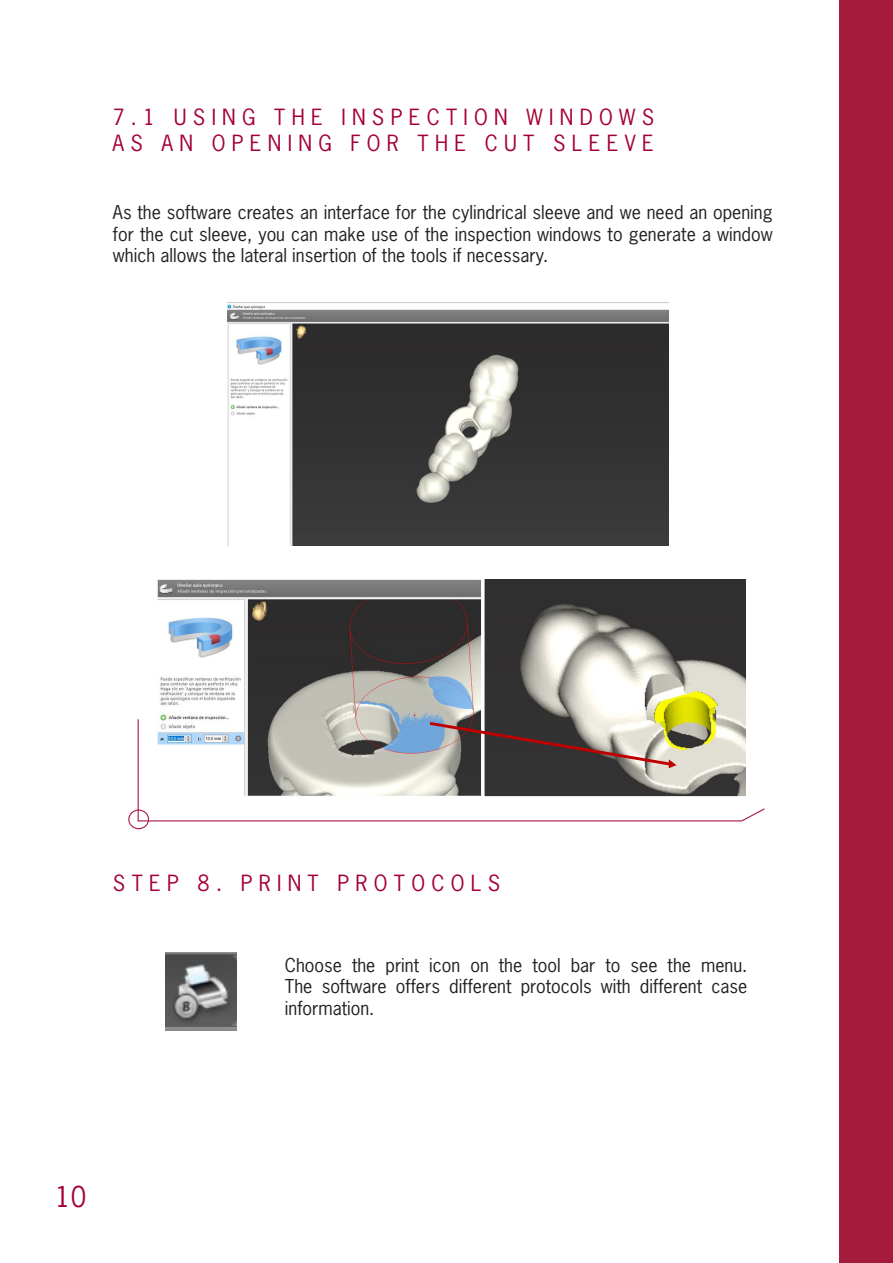
<style>
.page{position:relative;width:893px;height:1263px;background:#fff}
.page>*{position:absolute;margin:0;border:0;box-sizing:border-box;transform-origin:0 0}
.t1{font:27px "News Gothic Std";color:#a40133}
.t2{font:21px/25.2px "News Gothic Std";letter-spacing:.3em;color:#a40133}
.t3{font:18px/21.6px "News Gothic Std";color:#231f20;text-align:justify}
</style>
<div class="page">
<div style="left:839px;top:0;width:54px;height:1263px;background:#a41b3c"></div>
<img style="left:157px;top:579px;width:588px;height:139px">
<svg style="left:137px;top:718px;width:628px;height:104px"></svg>
<div style="left:128px;top:809px;width:21px;height:20px;border:1px solid #a81946;border-radius:50%"></div>
<img style="left:165px;top:952px;width:72px;height:78px">
<svg style="left:425px;top:645px;width:250px;height:177px"></svg>
<svg style="left:666px;top:758px;width:10px;height:10px"></svg>
<img style="left:228px;top:303px;width:441px;height:243px">
<p class="t2" style="left:112px;top:105px;width:543px">7.1 USING THE INSPECTION WINDOWS<br>AS AN OPENING FOR THE CUT SLEEVE</p>
<p class="t3" style="left:113px;top:201px;width:661px">As the software creates an interface for the cylindrical sleeve and we need an opening for the cut sleeve, you can make use of the inspection windows to generate a window which allows the lateral insertion of the tools if necessary.</p>
<p class="t2" style="left:113px;top:870px;width:389px">STEP 8. PRINT PROTOCOLS</p>
<p class="t3" style="left:285px;top:954px;width:464px">Choose the print icon on the tool bar to see the menu.<br>The software offers different protocols with different case information.</p>
<p class="t1" style="left:55px;top:1179px;width:33px">10</p>
</div>
